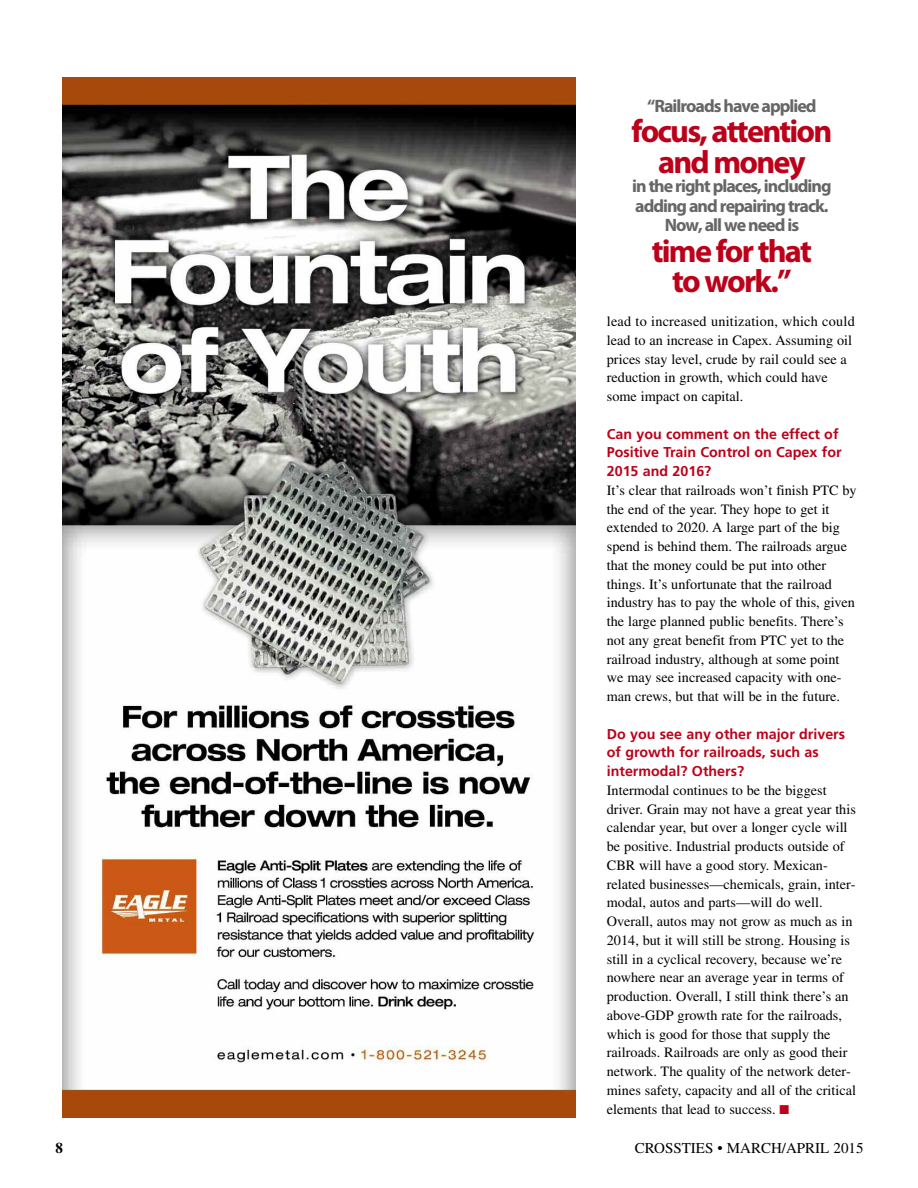
<style>
.page{position:relative;width:918px;height:1188px;background:#fff}
.page>*{position:absolute;margin:0;border:0;box-sizing:border-box;transform-origin:0 0}
.t1{font:700 32.4px/30.5px "Myriad Pro";letter-spacing:-.055em;color:#bd0019;text-align:center}
.t2{font:700 18px/19.5px "Myriad Pro";letter-spacing:-.055em;color:#666;text-align:center}
.t3{font:15px "Times";color:#000}
.t4{font:700 15px "Times";color:#000}
.t5{font:14.25px/18.8px "Times";color:#000}
.t6{font:700 14.25px/18.8px "Frutiger";color:#bd0019}
.s1{color:#bd0019}
</style>
<div class="page">
<img style="left:62px;top:78px;width:513px;height:1040px">
<p class="t2" style="left:647px;top:98px;width:171px">“Railroads have applied</p>
<h1 class="t1" style="left:631px;top:119px;width:203px">focus, attention and money</h1>
<p class="t2" style="left:632px;top:178px;width:201px">in the right places, including adding and repairing track.<br>Now, all we need is</p>
<h1 class="t1" style="left:652px;top:238px;width:162px">time for that to work.”</h1>
<p class="t5" style="left:607px;top:314px;width:249px">lead to increased unitization, which could lead to an increase in Capex. Assuming oil prices stay level, crude by rail could see a reduction in growth, which could have some impact on capital.</p>
<p class="t6" style="left:607px;top:426px;width:236px">Can you comment on the effect of<br>Positive Train Control on Capex for<br>2015 and 2016?</p>
<p class="t5" style="left:607px;top:482px;width:251px">It’s clear that railroads won’t finish PTC by the end of the year. They hope to get it extended to 2020. A large part of the big spend is behind them. The railroads argue that the money could be put into other things. It’s unfortunate that the railroad industry has to pay the whole of this, given the large planned public benefits. There’s not any great benefit from PTC yet to the railroad industry, although at some point we may see increased capacity with one&shy;man crews, but that will be in the future.</p>
<p class="t6" style="left:607px;top:726px;width:240px">Do you see any other major drivers of growth for railroads, such as intermodal? Others?</p>
<p class="t5" style="left:607px;top:782px;width:251px">Intermodal continues to be the biggest driver. Grain may not have a great year this calendar year, but over a longer cycle will be positive. Industrial products outside of CBR will have a good story. Mexican&shy;related businesses—chemicals, grain, inter&shy;modal, autos and parts—will do well.<br>Overall, autos may not grow as much as in 2014, but it will still be strong. Housing is still in a cyclical recovery, because we’re nowhere near an average year in terms of production. Overall, I still think there’s an above-GDP growth rate for the railroads, which is good for those that supply the railroads. Railroads are only as good their network. The quality of the network deter&shy;mines safety, capacity and all of the critical elements that lead to success. <span class="s1">■</span></p>
<p class="t4" style="left:56px;top:1143px;width:9px">8</p>
<p class="t3" style="left:635px;top:1143px;width:230px">CROSSTIES • MARCH/APRIL 2015</p>
</div>
